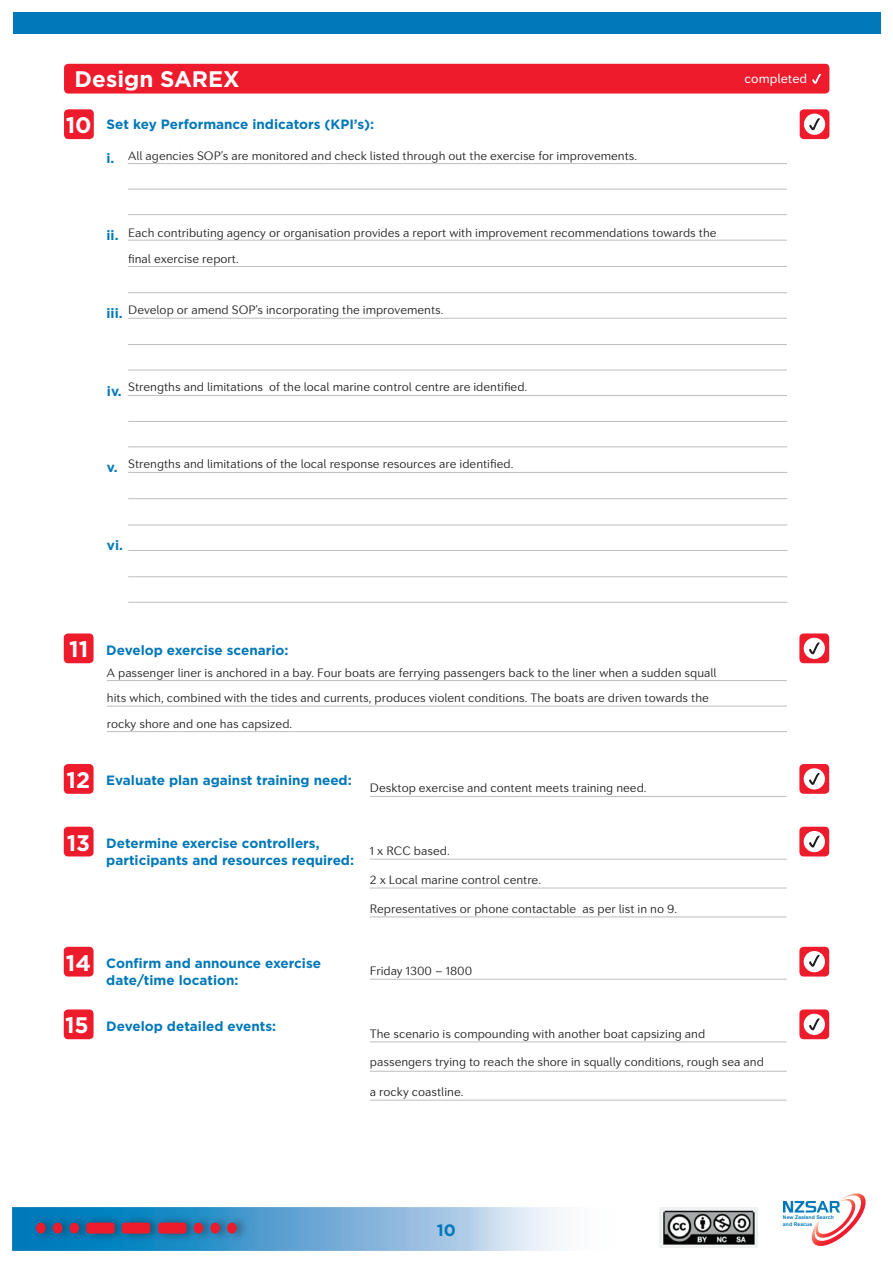
<style>
.page{position:relative;width:893px;height:1263px;background:#fff}
.page>*{position:absolute;margin:0;border:0;box-sizing:border-box;transform-origin:0 0}
.Sub_Head{font:700 22.5px "Gotham";color:#fff}
.numbered_heading{font:700 16.5px "Gotham";color:#0078b9}
.Numbered_heading_2{font:700 13.5px/16.5px "Gotham";color:#0078b9}
.numbered_heading-2{font:700 13.5px "Gotham";color:#0078b9}
.body_text_new{font:12.75px "Seconda Soft";color:#fff}
.form_text{font:300 12px "Seconda Soft";color:#231f20}
.t1{font:700 5.1px/6.1px "Arial MT Std";letter-spacing:.01em;color:#0078b9}
</style>
<div class="page">
<div style="left:13px;top:13px;width:867px;height:21px;background:#0078b9"></div>
<svg style="left:13px;top:1208px;width:667px;height:42px"></svg>
<div style="left:31px;top:1213px;width:219px;height:30px;background:#231f20;opacity:.55"></div>
<div style="left:36px;top:1222px;width:10px;height:11px;background:#ee1b2d;border-radius:50%"></div>
<div style="left:53px;top:1222px;width:9px;height:11px;background:#ee1b2d;border-radius:50%"></div>
<div style="left:70px;top:1222px;width:9px;height:11px;background:#ee1b2d;border-radius:50%"></div>
<div style="left:86px;top:1222px;width:29px;height:11px;background:#ee1b2d;border-radius:3px"></div>
<div style="left:122px;top:1222px;width:28px;height:11px;background:#ee1b2d;border-radius:3px"></div>
<div style="left:158px;top:1222px;width:28px;height:11px;background:#ee1b2d;border-radius:3px"></div>
<div style="left:194px;top:1222px;width:9px;height:11px;background:#ee1b2d;border-radius:50%"></div>
<div style="left:210px;top:1222px;width:10px;height:11px;background:#ee1b2d;border-radius:50%"></div>
<div style="left:227px;top:1222px;width:10px;height:11px;background:#ee1b2d;border-radius:50%"></div>
<svg style="left:783px;top:1193px;width:83px;height:53px"></svg>
<img style="left:659px;top:1208px;width:99px;height:39px">
<hr style="left:128px;top:163px;width:659px;height:1px;background:#bcbdc0">
<hr style="left:107px;top:680px;width:680px;height:1px;background:#bcbdc0">
<hr style="left:107px;top:706px;width:680px;height:1px;background:#bcbdc0">
<hr style="left:128px;top:266px;width:659px;height:1px;background:#bcbdc0">
<hr style="left:128px;top:344px;width:659px;height:1px;background:#bcbdc0">
<hr style="left:128px;top:370px;width:659px;height:1px;background:#bcbdc0">
<hr style="left:128px;top:189px;width:659px;height:1px;background:#bcbdc0">
<hr style="left:107px;top:731px;width:680px;height:1px;background:#bcbdc0">
<hr style="left:128px;top:395px;width:659px;height:1px;background:#bcbdc0">
<hr style="left:128px;top:240px;width:659px;height:1px;background:#bcbdc0">
<hr style="left:128px;top:318px;width:659px;height:1px;background:#bcbdc0">
<hr style="left:128px;top:214px;width:659px;height:1px;background:#bcbdc0">
<hr style="left:128px;top:292px;width:659px;height:1px;background:#bcbdc0">
<div style="left:64px;top:64px;width:765px;height:30px;background:#ee1b2d;border-radius:4px"></div>
<svg style="left:812px;top:73px;width:9px;height:11px"></svg>
<div style="left:800px;top:109px;width:29px;height:30px;background:#ee1b2d;border-radius:4px"></div>
<div style="left:64px;top:109px;width:30px;height:30px;background:#ee1b2d;border-radius:4px"></div>
<div style="left:804px;top:114px;width:21px;height:21px;background:#fff;border-radius:50%"></div>
<hr style="left:128px;top:498px;width:659px;height:1px;background:#bcbdc0">
<hr style="left:128px;top:576px;width:659px;height:1px;background:#bcbdc0">
<hr style="left:128px;top:421px;width:659px;height:1px;background:#bcbdc0">
<hr style="left:128px;top:602px;width:659px;height:1px;background:#bcbdc0">
<hr style="left:128px;top:472px;width:659px;height:1px;background:#bcbdc0">
<hr style="left:128px;top:550px;width:659px;height:1px;background:#bcbdc0">
<hr style="left:128px;top:447px;width:659px;height:1px;background:#bcbdc0">
<hr style="left:128px;top:525px;width:659px;height:1px;background:#bcbdc0">
<svg style="left:809px;top:118px;width:11px;height:13px"></svg>
<div style="left:799px;top:633px;width:30px;height:30px;background:#ee1b2d;border-radius:4px"></div>
<div style="left:799px;top:1009px;width:30px;height:30px;background:#ee1b2d;border-radius:4px"></div>
<div style="left:799px;top:947px;width:30px;height:29px;background:#ee1b2d;border-radius:4px"></div>
<div style="left:799px;top:827px;width:30px;height:29px;background:#ee1b2d;border-radius:4px"></div>
<div style="left:799px;top:764px;width:30px;height:30px;background:#ee1b2d;border-radius:4px"></div>
<div style="left:64px;top:633px;width:30px;height:30px;background:#ee1b2d;border-radius:4px"></div>
<div style="left:64px;top:1009px;width:30px;height:30px;background:#ee1b2d;border-radius:4px"></div>
<div style="left:64px;top:947px;width:30px;height:29px;background:#ee1b2d;border-radius:4px"></div>
<div style="left:64px;top:827px;width:30px;height:29px;background:#ee1b2d;border-radius:4px"></div>
<div style="left:64px;top:764px;width:30px;height:30px;background:#ee1b2d;border-radius:4px"></div>
<div style="left:804px;top:638px;width:21px;height:21px;background:#fff;border-radius:50%"></div>
<div style="left:804px;top:1014px;width:21px;height:21px;background:#fff;border-radius:50%"></div>
<div style="left:804px;top:951px;width:21px;height:21px;background:#fff;border-radius:50%"></div>
<div style="left:804px;top:831px;width:21px;height:21px;background:#fff;border-radius:50%"></div>
<div style="left:804px;top:768px;width:21px;height:21px;background:#fff;border-radius:50%"></div>
<hr style="left:370px;top:1042px;width:417px;height:1px;background:#bcbdc0">
<hr style="left:370px;top:1071px;width:417px;height:1px;background:#bcbdc0">
<hr style="left:370px;top:979px;width:417px;height:1px;background:#bcbdc0">
<hr style="left:370px;top:859px;width:417px;height:1px;background:#bcbdc0">
<hr style="left:370px;top:796px;width:417px;height:1px;background:#bcbdc0">
<hr style="left:370px;top:888px;width:417px;height:1px;background:#bcbdc0">
<hr style="left:370px;top:917px;width:417px;height:1px;background:#bcbdc0">
<hr style="left:370px;top:1100px;width:417px;height:1px;background:#bcbdc0">
<svg style="left:809px;top:642px;width:11px;height:13px"></svg>
<svg style="left:809px;top:773px;width:11px;height:12px"></svg>
<svg style="left:809px;top:835px;width:11px;height:13px"></svg>
<svg style="left:809px;top:954px;width:11px;height:13px"></svg>
<svg style="left:809px;top:1018px;width:11px;height:13px"></svg>
<p class="Sub_Head" style="left:75px;top:65px;width:167px">Design SAREX</p>
<p class="Sub_Head" style="left:66px;top:112px;width:27px">10</p>
<p class="Numbered_heading_2" style="left:107px;top:116px;width:269px">Set key Performance indicators (KPI’s):</p>
<p class="numbered_heading-2" style="left:107px;top:150px;width:9px">i.</p>
<p class="form_text" style="left:128px;top:149px;width:510px">All agencies SOP’s are monitored and check listed through out the exercise for improvements.</p>
<p class="form_text" style="left:128px;top:225px;width:590px">Each contributing agency or organisation provides a report with improvement recommendations towards the</p>
<p class="form_text" style="left:128px;top:251px;width:112px">final exercise report.</p>
<p class="form_text" style="left:128px;top:302px;width:317px">Develop or amend SOP’s incorporating the improvements.</p>
<p class="numbered_heading-2" style="left:107px;top:227px;width:14px">ii.</p>
<p class="numbered_heading-2" style="left:107px;top:305px;width:18px">iii.</p>
<p class="form_text" style="left:128px;top:380px;width:400px">Strengths and limitations of the local marine control centre are identified.</p>
<p class="numbered_heading-2" style="left:107px;top:383px;width:16px">iv.</p>
<p class="numbered_heading-2" style="left:107px;top:459px;width:12px">v.</p>
<p class="form_text" style="left:128px;top:457px;width:387px">Strengths and limitations of the local response resources are identified.</p>
<p class="numbered_heading-2" style="left:107px;top:537px;width:18px">vi.</p>
<p class="body_text_new" style="left:744px;top:71px;width:64px">completed</p>
<p class="Sub_Head" style="left:69px;top:636px;width:20px">11</p>
<p class="Numbered_heading_2" style="left:106px;top:642px;width:184px">Develop exercise scenario:</p>
<p class="form_text" style="left:107px;top:666px;width:611px">A passenger liner is anchored in a bay. Four boats are ferrying passengers back to the liner when a sudden squall</p>
<p class="form_text" style="left:107px;top:691px;width:603px">hits which, combined with the tides and currents, produces violent conditions. The boats are driven towards the</p>
<p class="form_text" style="left:107px;top:717px;width:187px">rocky shore and one has capsized.</p>
<p class="Sub_Head" style="left:67px;top:766px;width:25px">12</p>
<p class="Numbered_heading_2" style="left:106px;top:772px;width:247px">Evaluate plan against training need:</p>
<p class="form_text" style="left:370px;top:781px;width:278px">Desktop exercise and content meets training need.</p>
<p class="Sub_Head" style="left:67px;top:829px;width:25px">13</p>
<p class="Numbered_heading_2" style="left:106px;top:835px;width:249px">Determine exercise controllers, participants and resources required:</p>
<p class="form_text" style="left:370px;top:844px;width:81px">1 x RCC based.</p>
<p class="form_text" style="left:370px;top:872px;width:173px">2 x Local marine control centre.</p>
<p class="form_text" style="left:370px;top:901px;width:309px">Representatives or phone contactable as per list in no 9.</p>
<p class="Sub_Head" style="left:66px;top:949px;width:26px">14</p>
<p class="Numbered_heading_2" style="left:106px;top:955px;width:216px">Confirm and announce exercise date/time location:</p>
<p class="form_text" style="left:370px;top:963px;width:104px">Friday 1300 – 1800</p>
<p class="Sub_Head" style="left:65px;top:1012px;width:25px">15</p>
<p class="Numbered_heading_2" style="left:106px;top:1018px;width:171px">Develop detailed events:</p>
<p class="form_text" style="left:370px;top:1026px;width:337px">The scenario is compounding with another boat capsizing and</p>
<p class="form_text" style="left:370px;top:1055px;width:395px">passengers trying to reach the shore in squally conditions, rough sea and</p>
<p class="form_text" style="left:370px;top:1084px;width:95px">a rocky coastline.</p>
<p class="numbered_heading" style="left:437px;top:1220px;width:21px">10</p>
<p class="t1" style="left:783px;top:1214px;width:52px">New Zealand Search and Rescue</p>
</div>
